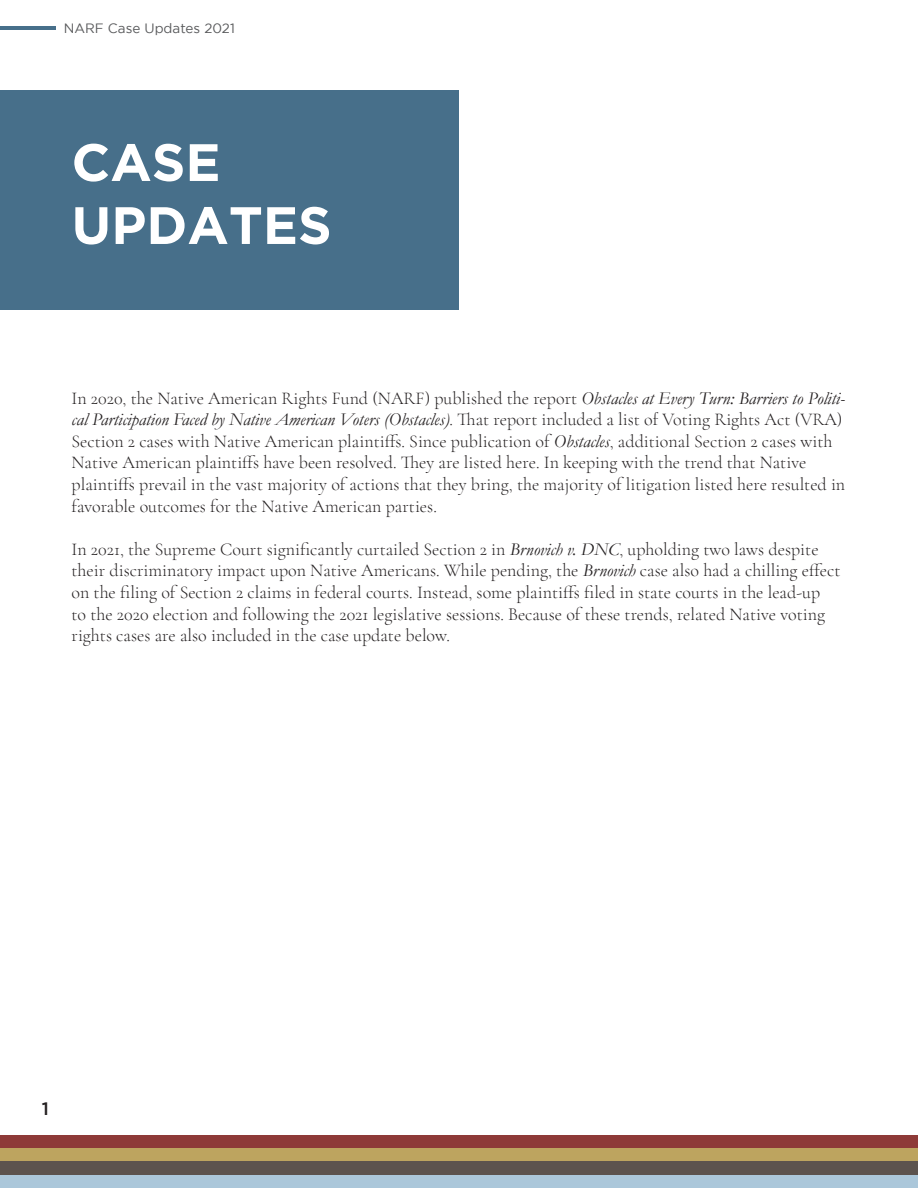
<style>
.page{position:relative;width:918px;height:1188px;background:#fff}
.page>*{position:absolute;margin:0;border:0;box-sizing:border-box;transform-origin:0 0}
.t1{font:700 52.5px "Gotham";color:#fff}
.t2{font:300 18px/21.6px "Cormorant Garamond";color:#231f20}
.t3{font:500 18px "Gotham";color:#231f20}
.t4{font:13.5px "Gotham";color:#58595b}
.s1{font-family:"Garamond";font-weight:400;font-style:italic}
</style>
<div class="page">
<div style="left:0;top:90px;width:459px;height:220px;background:#476f8a"></div>
<hr style="left:0;top:27px;width:55px;height:3px;background:#476f8a">
<div style="left:0;top:1135px;width:918px;height:13px;background:#8e3a38"></div>
<div style="left:0;top:1148px;width:918px;height:14px;background:#bda45f"></div>
<div style="left:0;top:1162px;width:918px;height:13px;background:#5c534e"></div>
<div style="left:0;top:1175px;width:918px;height:13px;background:#abc7da"></div>
<p class="t4" style="left:64px;top:21px;width:173px">NARF Case Updates 2021</p>
<p class="t1" style="left:72px;top:132px;width:150px">CASE</p>
<p class="t1" style="left:72px;top:195px;width:262px">UPDATES</p>
<p class="t2" style="left:72px;top:387px;width:775px">In 2020, the Native American Rights Fund (NARF) published the report <span class="s1">Obstacles at Every Turn: Barriers to Politi&shy;cal Participation Faced by Native American Voters (Obstacles)</span>. That report included a list of Voting Rights Act (VRA)<br>Section 2 cases with Native American plaintiffs. Since publication of <span class="s1">Obstacles</span>, additional Section 2 cases with Native American plaintiffs have been resolved. They are listed here. In keeping with the trend that Native plaintiffs prevail in the vast majority of actions that they bring, the majority of litigation listed here resulted in favorable outcomes for the Native American parties.</p>
<p class="t2" style="left:72px;top:538px;width:770px">In 2021, the Supreme Court significantly curtailed Section 2 in <span class="s1">Brnovich v. DNC</span>, upholding two laws despite their discriminatory impact upon Native Americans. While pending, the <span class="s1">Brnovich</span> case also had a chilling effect on the filing of Section 2 claims in federal courts. Instead, some plaintiffs filed in state courts in the lead-up<br>to the 2020 election and following the 2021 legislative sessions. Because of these trends, related Native voting rights cases are also included in the case update below.</p>
<p class="t3" style="left:42px;top:1098px;width:9px">1</p>
</div>
